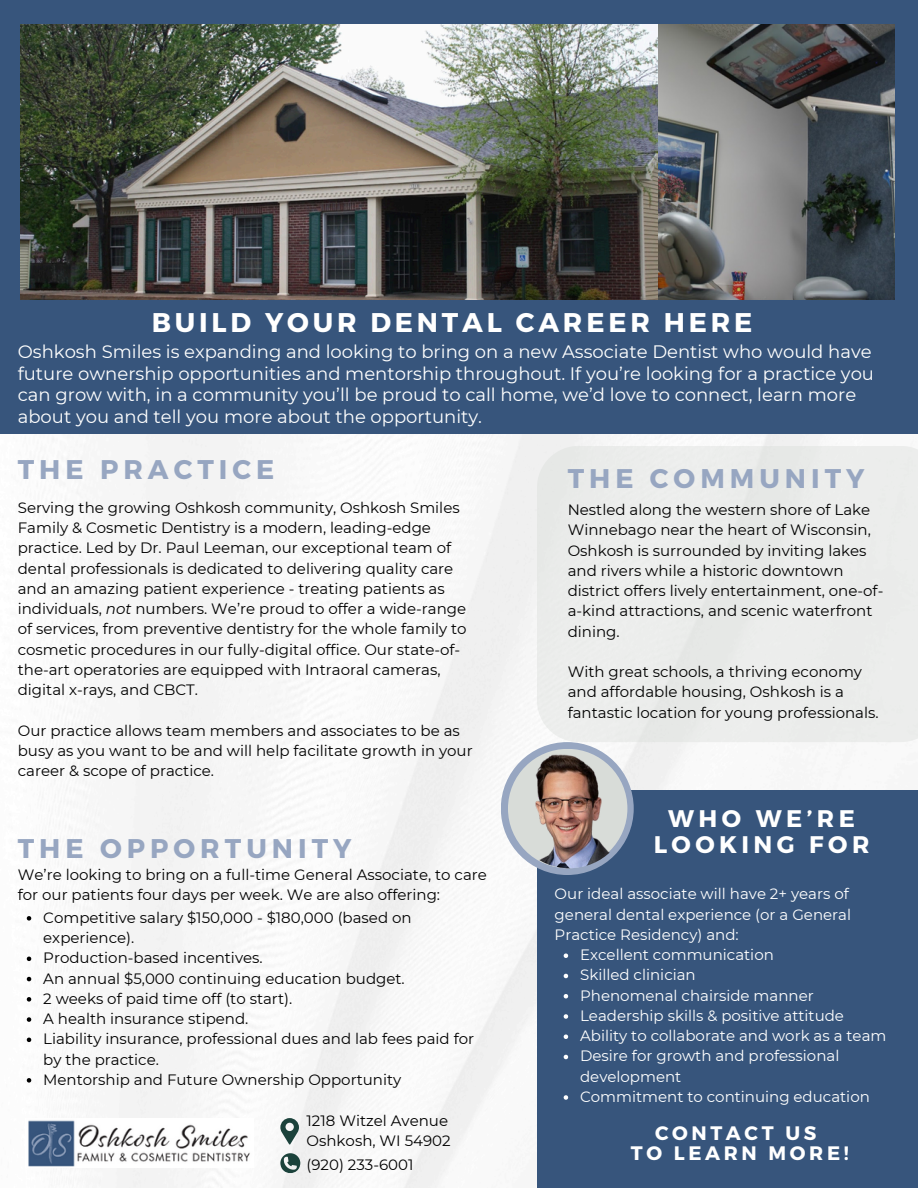
<style>
.page{position:relative;width:918px;height:1188px;background:#fff}
.page>*{position:absolute;margin:0;border:0;box-sizing:border-box;transform-origin:0 0}
.t1{font:700 27px "Montserrat";letter-spacing:.185em;color:#97a6c1}
.t2{font:700 27px "Montserrat";letter-spacing:.14em;color:#fff}
.t3{font:700 24px/25.8px "Montserrat";letter-spacing:.185em;color:#fff;text-align:center}
.t4{font:700 19.5px/20.2px "Montserrat";letter-spacing:.185em;color:#fff;text-align:center}
.t5{font:18px/21.3px "Montserrat";color:#fff}
.t6{font:15px/20.2px "Montserrat";color:#000}
.t7{font:15px/20.2px "Montserrat";color:#fff}
.s1{font-style:italic}
</style>
<div class="page">
<div style="left:0;top:0;width:918px;height:434px;background:#37557c"></div>
<div style="left:537px;top:446px;width:381px;height:296px;background:#ecedec"></div>
<div style="left:537px;top:790px;width:381px;height:398px;background:#37557c"></div>
<svg style="left:501px;top:742px;width:133px;height:133px;background:#9caac2"></svg>
<img style="left:510px;top:749px;width:119px;height:119px;border-radius:50%">
<svg style="left:280px;top:1118px;width:19px;height:27px"></svg>
<svg style="left:280px;top:1153px;width:20px;height:23px"></svg>
<img style="left:657px;top:24px;width:237px;height:276px">
<img style="left:21px;top:24px;width:636px;height:276px">
<img style="left:28px;top:1120px;width:223px;height:47px">
<svg style="left:564px;top:953px;width:4px;height:5px"></svg>
<svg style="left:564px;top:974px;width:4px;height:4px"></svg>
<svg style="left:564px;top:994px;width:4px;height:4px"></svg>
<svg style="left:564px;top:1014px;width:4px;height:5px"></svg>
<svg style="left:564px;top:1034px;width:4px;height:5px"></svg>
<svg style="left:564px;top:1055px;width:4px;height:4px"></svg>
<svg style="left:564px;top:1095px;width:4px;height:5px"></svg>
<svg style="left:27px;top:916px;width:4px;height:5px"></svg>
<svg style="left:27px;top:957px;width:4px;height:4px"></svg>
<svg style="left:27px;top:977px;width:4px;height:4px"></svg>
<svg style="left:27px;top:997px;width:4px;height:5px"></svg>
<svg style="left:27px;top:1017px;width:4px;height:5px"></svg>
<svg style="left:27px;top:1038px;width:4px;height:4px"></svg>
<svg style="left:27px;top:1078px;width:4px;height:5px"></svg>
<h1 class="t2" style="left:152px;top:305px;width:602px">BUILD YOUR DENTAL CAREER HERE</h1>
<p class="t5" style="left:18px;top:341px;width:858px">Oshkosh Smiles is expanding and looking to bring on a new Associate Dentist who would have future ownership opportunities and mentorship throughout. If you’re looking for a practice you can grow with, in a community you’ll be proud to call home, we’d love to connect, learn more about you and tell you more about the opportunity.</p>
<p class="t1" style="left:18px;top:452px;width:258px">THE PRACTICE</p>
<p class="t6" style="left:18px;top:497px;width:450px">Serving the growing Oshkosh community, Oshkosh Smiles Family &amp; Cosmetic Dentistry is a modern, leading-edge practice. Led by Dr. Paul Leeman, our exceptional team of dental professionals is dedicated to delivering quality care and an amazing patient experience - treating patients as individuals, <span class="s1">not</span> numbers. We’re proud to offer a wide-range of services, from preventive dentistry for the whole family to cosmetic procedures in our fully-digital office. Our state-of&shy;the-art operatories are equipped with Intraoral cameras, digital x-rays, and CBCT.</p>
<p class="t6" style="left:18px;top:720px;width:456px">Our practice allows team members and associates to be as busy as you want to be and will help facilitate growth in your career &amp; scope of practice.</p>
<p class="t1" style="left:18px;top:831px;width:335px">THE OPPORTUNITY</p>
<p class="t6" style="left:18px;top:865px;width:471px">We’re looking to bring on a full-time General Associate, to care for our patients four days per week. We are also offering:</p>
<p class="t6" style="left:43px;top:907px;width:370px">Competitive salary $150,000 - $180,000 (based on experience).</p>
<p class="t6" style="left:43px;top:948px;width:221px">Production-based incentives.</p>
<p class="t6" style="left:43px;top:968px;width:363px">An annual $5,000 continuing education budget.</p>
<p class="t6" style="left:43px;top:988px;width:250px">2 weeks of paid time off (to start).</p>
<p class="t6" style="left:43px;top:1009px;width:207px">A health insurance stipend.</p>
<p class="t6" style="left:43px;top:1029px;width:432px">Liability insurance, professional dues and lab fees paid for by the practice.</p>
<p class="t6" style="left:43px;top:1069px;width:360px">Mentorship and Future Ownership Opportunity</p>
<p class="t6" style="left:307px;top:1110px;width:143px">1218 Witzel Avenue</p>
<p class="t6" style="left:307px;top:1131px;width:146px">Oshkosh, WI 54902</p>
<p class="t6" style="left:307px;top:1155px;width:108px">(920) 233-6001</p>
<p class="t1" style="left:568px;top:461px;width:298px">THE COMMUNITY</p>
<h3 class="t6" style="left:568px;top:500px;width:317px">Nestled along the western shore of Lake Winnebago near the heart of Wisconsin, Oshkosh is surrounded by inviting lakes and rivers while a historic downtown district offers lively entertainment, one-of&shy;a-kind attractions, and scenic waterfront dining.</h3>
<h1 class="t6" style="left:568px;top:662px;width:312px">With great schools, a thriving economy and affordable housing, Oshkosh is a fantastic location for young professionals.</h1>
<p class="t3" style="left:654px;top:805px;width:217px">WHO WE’RE<br>LOOKING FOR</p>
<p class="t7" style="left:555px;top:884px;width:298px">Our ideal associate will have 2+ years of general dental experience (or a General<br>Practice Residency) and:</p>
<p class="t7" style="left:580px;top:945px;width:195px">Excellent communication</p>
<h1 class="t7" style="left:580px;top:965px;width:117px">Skilled clinician</h1>
<p class="t7" style="left:580px;top:985px;width:235px">Phenomenal chairside manner</p>
<p class="t7" style="left:580px;top:1005px;width:265px">Leadership skills &amp; positive attitude</p>
<p class="t7" style="left:580px;top:1026px;width:308px">Ability to collaborate and work as a team</p>
<h2 class="t7" style="left:580px;top:1046px;width:261px">Desire for growth and professional development</h2>
<p class="t7" style="left:580px;top:1086px;width:291px">Commitment to continuing education</p>
<p class="t4" style="left:631px;top:1122px;width:219px">CONTACT US<br>TO LEARN MORE!</p>
</div>
